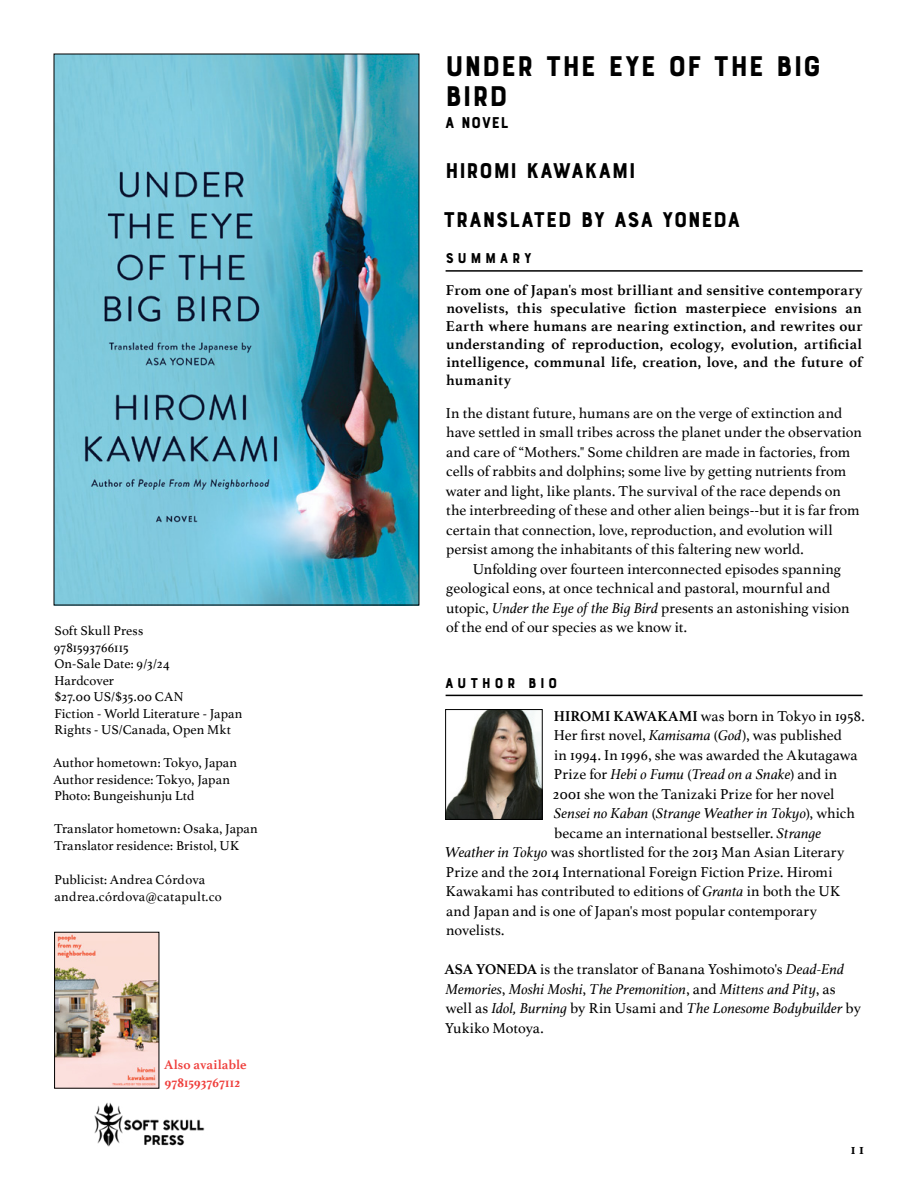
<style>
.page{position:relative;width:918px;height:1188px;background:#fff}
.page>*{position:absolute;margin:0;border:0;box-sizing:border-box;transform-origin:0 0}
.t1{font:30px/30px "Bourton Base";letter-spacing:.005em;color:#000}
.t2{font:22.5px "Bourton Base";letter-spacing:.01em;color:#000}
.t3{font:16.5px "Bourton Base";letter-spacing:.015em;color:#000}
.t4{font:15px/19.5px "Athelas";letter-spacing:.005em;color:#000}
.t5{font:700 15px/18px "Athelas";letter-spacing:.01em;color:#000;text-align:justify}
.t6{font:italic 15px/19.5px "Athelas";color:#000}
.t7{font:15px "Bourton Base";letter-spacing:.23em;color:#000}
.t8{font:13.5px/16.5px "Athelas";letter-spacing:.005em;color:#000}
.t9{font:700 13.5px/18px "Athelas";letter-spacing:.01em;color:#ef3e3b}
.s1{font-style:italic}
.s2{font-weight:700}
.s3{font-style:normal}
.s4{font-weight:700;font-style:normal}
</style>
<div class="page">
<img style="left:94px;top:1102px;width:111px;height:45px">
<hr style="left:446px;top:270px;width:417px;height:2px;background:#000">
<hr style="left:446px;top:695px;width:417px;height:1px;background:#000">
<img style="left:56px;top:56px;width:361px;height:547px">
<img style="left:447px;top:711px;width:93px;height:107px">
<div style="left:445px;top:709px;width:97px;height:111px;border:1px solid #000"></div>
<img style="left:56px;top:934px;width:101px;height:152px">
<div style="left:54px;top:932px;width:105px;height:156px;border:1px solid #000"></div>
<p class="t8" style="left:54px;top:622px;width:190px">Soft Skull Press<br>9781593766115<br>On-Sale Date: 9/3/24<br>Hardcover<br>$27.00 US/$35.00 CAN<br>Fiction - World Literature - Japan<br>Rights - US/Canada, Open Mkt</p>
<p class="t8" style="left:53px;top:754px;width:186px">Author hometown: Tokyo, Japan<br>Author residence: Tokyo, Japan<br>Photo: Bungeishunju Ltd</p>
<p class="t8" style="left:54px;top:820px;width:205px">Translator hometown: Osaka, Japan<br>Translator residence: Bristol, UK</p>
<p class="t8" style="left:54px;top:871px;width:169px">Publicist: Andrea Córdova andrea.córdova@catapult.co</p>
<p class="t9" style="left:164px;top:1055px;width:84px">Also available<br>9781593767112</p>
<h1 class="t1" style="left:445px;top:52px;width:378px">UNDER THE EYE OF THE BIG<br>BIRD</h1>
<p class="t3" style="left:445px;top:113px;width:65px">A NOVEL</p>
<h2 class="t2" style="left:445px;top:157px;width:192px">HIROMI KAWAKAMI</h2>
<h2 class="t2" style="left:443px;top:206px;width:299px">TRANSLATED BY ASA YONEDA</h2>
<p class="t7" style="left:446px;top:249px;width:88px">SUMMARY</p>
<p class="t5" style="left:446px;top:281px;width:418px">From one of Japan's most brilliant and sensitive contemporary novelists, this speculative fiction masterpiece envisions an Earth where humans are nearing extinction, and rewrites our understanding of reproduction, ecology, evolution, artificial intelligence, communal life, creation, love, and the future of humanity</p>
<p class="t4" style="left:446px;top:403px;width:418px">In the distant future, humans are on the verge of extinction and have settled in small tribes across the planet under the observation and care of “Mothers." Some children are made in factories, from cells of rabbits and dolphins; some live by getting nutrients from water and light, like plants. The survival of the race depends on the interbreeding of these and other alien beings--but it is far from certain that connection, love, reproduction, and evolution will persist among the inhabitants of this faltering new world.</p>
<p class="t4" style="left:446px;top:559px;width:405px;text-indent:27px">Unfolding over fourteen interconnected episodes spanning geological eons, at once technical and pastoral, mournful and utopic, <span class="s1">Under the Eye of the Big Bird</span> presents an astonishing vision of the end of our species as we know it.</p>
<p class="t7" style="left:445px;top:674px;width:114px">AUTHOR BIO</p>
<p class="t4" style="left:554px;top:706px;width:312px"><span class="s2">HIROMI KAWAKAMI</span> was born in Tokyo in 1958.</p>
<p class="t4" style="left:554px;top:725px;width:290px">Her first novel, <span class="s1">Kamisama</span> (<span class="s1">God</span>), was published</p>
<p class="t4" style="left:554px;top:745px;width:305px">in 1994. In 1996, she was awarded the Akutagawa</p>
<p class="t6" style="left:554px;top:764px;width:285px"><span class="s3">Prize for</span> Hebi o Fumu <span class="s3">(</span>Tread on a Snake<span class="s3">) and in</span></p>
<p class="t4" style="left:553px;top:784px;width:283px">2001 she won the Tanizaki Prize for her novel</p>
<p class="t6" style="left:554px;top:803px;width:303px">Sensei no Kaban <span class="s3">(</span>Strange Weather in Tokyo<span class="s3">), which</span></p>
<p class="t4" style="left:554px;top:823px;width:269px">became an international bestseller. <span class="s1">Strange</span></p>
<p class="t4" style="left:445px;top:842px;width:401px"><span class="s1">Weather in Tokyo</span> was shortlisted for the 2013 Man Asian Literary</p>
<p class="t4" style="left:446px;top:862px;width:388px">Prize and the 2014 International Foreign Fiction Prize. Hiromi</p>
<p class="t4" style="left:446px;top:881px;width:396px">Kawakami has contributed to editions of <span class="s1">Granta</span> in both the UK</p>
<p class="t4" style="left:446px;top:901px;width:372px">and Japan and is one of Japan's most popular contemporary</p>
<p class="t4" style="left:446px;top:920px;width:60px">novelists.</p>
<p class="t6" style="left:444px;top:959px;width:418px"><span class="s4">ASA YONEDA</span> <span class="s3">is the translator of Banana Yoshimoto's</span> Dead-End Memories<span class="s3">,</span> Moshi Moshi<span class="s3">,</span> The Premonition<span class="s3">, and</span> Mittens and Pity<span class="s3">, as well as</span> Idol, Burning <span class="s3">by Rin Usami and</span> The Lonesome Bodybuilder <span class="s3">by Yukiko Motoya.</span></p>
<p class="t5" style="left:851px;top:1140px;width:15px">11</p>
</div>
